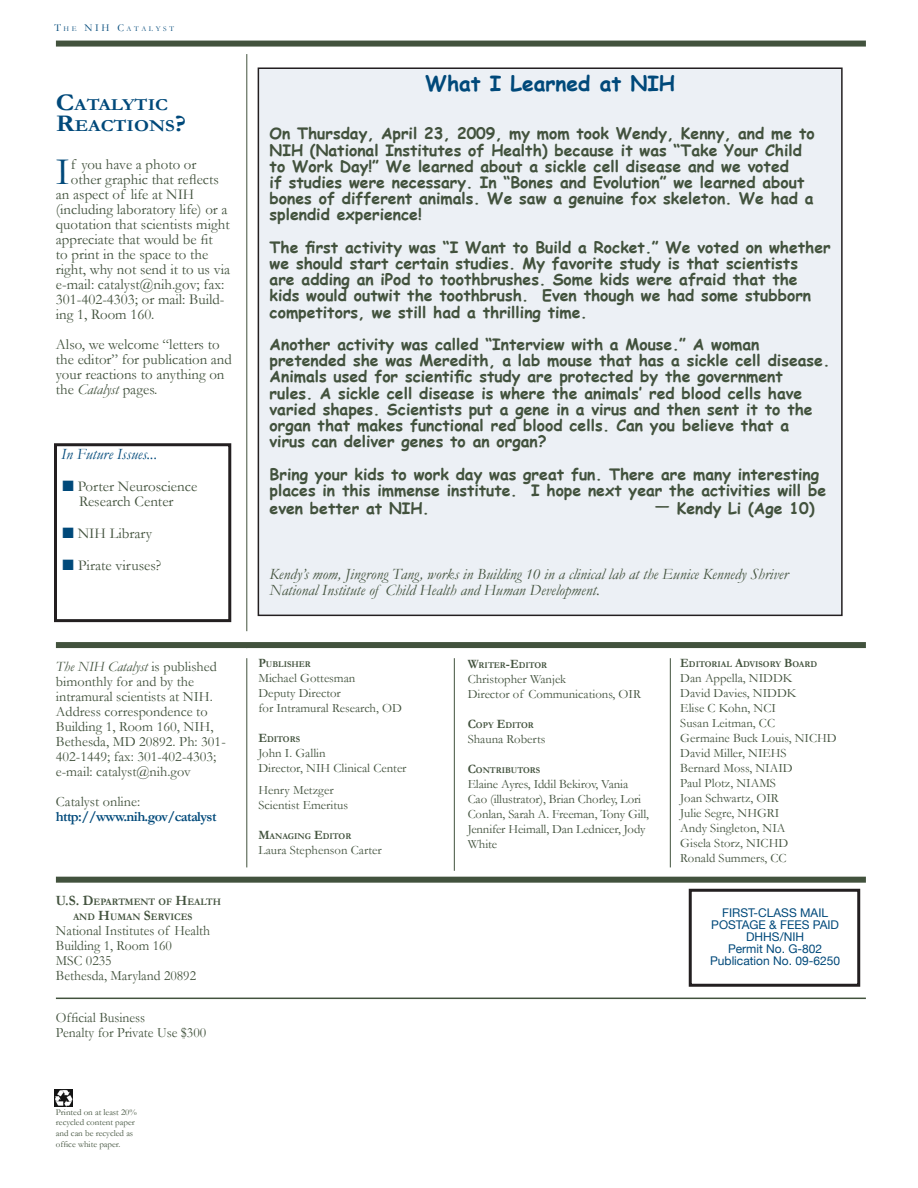
<style>
.page{position:relative;width:918px;height:1188px;background:#fff}
.page>*{position:absolute;margin:0;border:0;box-sizing:border-box;transform-origin:0 0}
.t1{font:39px "Garamond";color:#00497a}
.t2{font:700 21px "Comic Sans MS";color:#00497a}
.t3{font:700 16.8px/21px "Garamond";color:#00497a;scale:1.13 1}
.t4{font:700 15.75px/16.2px "Comic Sans MS";color:#42523d}
.t5{font:italic 15.75px/16.2px "Garamond";color:#42523d}
.t6{font:italic 15.75px "Garamond";color:#00497a}
.t7{font:15px/15px "Garamond";color:#42523d}
.t8{font:14.25px/15px "Garamond";color:#42523d}
.t9{font:14.25px "Garamond";color:#42523d;scale:.96 1}
.t10{font:700 14.25px "Garamond";letter-spacing:-.04em;color:#00497a}
.t11{font:12.75px/15px "Garamond";color:#42523d}
.t12{font:12px "Helvetica Neue";color:#00497a}
.heading_2{font:700 10.05px "Garamond";color:#42523d;scale:.96 1}
.t13{font:9px/10.8px "Garamond";color:#42523d}
.t14{font:700 8.85px "Garamond";color:#42523d;scale:.96 1}
.t15{font:7.35px "Garamond";letter-spacing:.355em;color:#00497a}
.s1{font-size:10.5px}
.s2{font-size:24px}
.s3{font-style:italic}
.s4{color:#00497a}
.s5{font-size:14.25px}
.s6{font-size:16.5px}
.s7{font-size:12.75px}
</style>
<div class="page">
<div style="left:258px;top:68px;width:584px;height:547px;background:#ecf0f5"></div>
<div style="left:258px;top:67px;width:585px;height:549px;border:2px solid #231f20"></div>
<div style="left:56px;top:642px;width:810px;height:6px;background:#42523d"></div>
<div style="left:56px;top:877px;width:810px;height:6px;background:#42523d"></div>
<div style="left:56px;top:41px;width:810px;height:6px;background:#42523d"></div>
<hr style="left:56px;top:998px;width:810px;height:1px;background:#42523d">
<hr style="left:454px;top:658px;width:1px;height:213px;background:#42523d">
<hr style="left:670px;top:658px;width:1px;height:209px;background:#42523d">
<hr style="left:247px;top:658px;width:1px;height:209px;background:#42523d">
<hr style="left:247px;top:54px;width:1px;height:577px;background:#42523d">
<div style="left:54px;top:443px;width:177px;height:179px;border:3px solid #231f20"></div>
<div style="left:689px;top:889px;width:171px;height:98px;border:3px solid #231f20"></div>
<img style="left:55px;top:1089px;width:18px;height:18px">
<p class="t15" style="left:54px;top:24px;width:121px"><span class="s1">T</span>HE <span class="s1">NI H C</span> ATALYST</p>
<h2 class="t3" style="left:56px;top:94px;width:117px"><span class="s2">C</span>ATALYTIC<br><span class="s2">R</span>EACTIONS<span class="s2">?</span></h2>
<p class="t1" style="left:56px;top:148px;width:15px">I</p>
<p class="t7" style="left:71px;top:156px;width:127px">f you have a photo or</p>
<p class="t7" style="left:71px;top:171px;width:149px">other graphic that reflects</p>
<p class="t7" style="left:56px;top:186px;width:140px">an aspect of life at NIH</p>
<p class="t7" style="left:56px;top:201px;width:173px">(including laboratory life) or a</p>
<p class="t7" style="left:56px;top:216px;width:175px">quotation that scientists might</p>
<p class="t7" style="left:56px;top:231px;width:158px">appreciate that would be fit</p>
<p class="t7" style="left:56px;top:246px;width:154px">to print in the space to the</p>
<p class="t7" style="left:56px;top:261px;width:176px">right, why not send it to us via</p>
<p class="t7" style="left:56px;top:276px;width:170px">e-mail: catalyst@nih.gov; fax:</p>
<p class="t7" style="left:56px;top:291px;width:170px">301-402-4303; or mail: Build-</p>
<p class="t7" style="left:56px;top:306px;width:100px">ing 1, Room 160.</p>
<p class="t7" style="left:56px;top:336px;width:178px">Also, we welcome “letters to the editor” for publication and your reactions to anything on the <span class="s3">Catalyst</span> pages.</p>
<p class="t6" style="left:61px;top:444px;width:98px">In Future Issues...</p>
<p class="t7" style="left:63px;top:478px;width:136px;line-height:15.8px;text-align:center"><span class="s4">■</span> Porter Neuroscience<br>Research Center</p>
<p class="t7" style="left:63px;top:526px;width:91px"><span class="s4">■</span> NIH Library</p>
<p class="t7" style="left:63px;top:558px;width:100px"><span class="s4">■</span> Pirate viruses?</p>
<p class="t8" style="left:56px;top:659px;width:171px"><span class="s3">The NIH Catalyst</span> is published bimonthly for and by the intramural scientists at NIH.<br>Address correspondence to<br>Building 1, Room 160, NIH,<br>Bethesda, MD 20892. Ph: 301-<br>402-1449; fax: 301-402-4303;</p>
<p class="t8" style="left:56px;top:764px;width:137px">e-mail: catalyst@nih.gov</p>
<p class="t8" style="left:56px;top:794px;width:86px">Catalyst online:</p>
<p class="t10" style="left:56px;top:808px;width:162px">http://www.nih.gov/catalyst</p>
<p class="heading_2" style="left:56px;top:896px;width:174px"><span class="s5">U.S. D</span>EPARTMENT OF <span class="s5">H</span>EALTH</p>
<p class="heading_2" style="left:73px;top:911px;width:126px">AND <span class="s5">H</span>UMAN <span class="s5">S</span>ERVICES</p>
<p class="t9" style="left:56px;top:922px;width:162px">National Institutes of Health</p>
<p class="t9" style="left:56px;top:937px;width:122px">Building 1, Room 160</p>
<p class="t9" style="left:56px;top:952px;width:60px">MSC 0235</p>
<p class="t9" style="left:56px;top:967px;width:148px">Bethesda, Maryland 20892</p>
<p class="t9" style="left:56px;top:1008px;width:95px">Official Business</p>
<p class="t9" style="left:56px;top:1023px;width:158px">Penalty for Private Use $300</p>
<h3 class="t2" style="left:425px;top:68px;width:251px">What I Learned at NIH</h3>
<p class="t4" style="left:270px;top:125px;width:547px">On Thursday, April 23, 2009, my mom took Wendy, Kenny, and me to NIH (National Institutes of Health) because it was “Take Your Child to Work Day!” We learned about a sickle cell disease and we voted<br>if studies were necessary. In “Bones and Evolution” we learned about bones of different animals. We saw a genuine fox skeleton. We had a splendid experience!</p>
<p class="t4" style="left:270px;top:238px;width:563px">The first activity was “I Want to Build a Rocket.” We voted on whether we should start certain studies. My favorite study is that scientists<br>are adding an iPod to toothbrushes. Some kids were afraid that the kids would outwit the toothbrush. Even though we had some stubborn competitors, we still had a thrilling time.</p>
<p class="t4" style="left:270px;top:336px;width:562px">Another activity was called “Interview with a Mouse.” A woman pretended she was Meredith, a lab mouse that has a sickle cell disease.<br>Animals used for scientific study are protected by the government rules. A sickle cell disease is where the animals’ red blood cells have varied shapes. Scientists put a gene in a virus and then sent it to the organ that makes functional red blood cells. Can you believe that a<br>virus can deliver genes to an organ?</p>
<p class="t4" style="left:270px;top:465px;width:558px">Bring your kids to work day was great fun. There are many interesting places in this immense institute. I hope next year the activities will be</p>
<p class="t4" style="left:270px;top:499px;width:161px">even better at NIH.</p>
<p class="t4" style="left:655px;top:499px;width:161px"><span class="s6">—</span> Kendy Li (Age 10)</p>
<p class="t5" style="left:270px;top:565px;width:520px">Kendy’s mom, Jingrong Tang, works in Building 10 in a clinical lab at the Eunice Kennedy Shriver<br>National Institute of Child Health and Human Development.</p>
<p class="t14" style="left:258px;top:658px;width:56px"><span class="s7">P</span>UBLISHER</p>
<p class="t11" style="left:258px;top:670px;width:99px">Michael Gottesman</p>
<p class="t11" style="left:258px;top:685px;width:84px">Deputy Director</p>
<p class="t11" style="left:258px;top:700px;width:145px">for Intramural Research, OD</p>
<p class="t14" style="left:258px;top:733px;width:45px"><span class="s7">E</span>DITORS</p>
<p class="t11" style="left:258px;top:745px;width:69px">John I. Gallin</p>
<p class="t11" style="left:258px;top:760px;width:150px">Director, NIH Clinical Center</p>
<p class="t11" style="left:258px;top:782px;width:77px">Henry Metzger</p>
<p class="t11" style="left:258px;top:797px;width:91px">Scientist Emeritus</p>
<p class="t14" style="left:258px;top:831px;width:98px"><span class="s7">M</span>ANAGING <span class="s7">E</span>DITOR</p>
<p class="t11" style="left:258px;top:842px;width:125px">Laura Stephenson Carter</p>
<p class="t14" style="left:468px;top:660px;width:84px"><span class="s7">W</span>RITER<span class="s7">-E</span>DITOR</p>
<p class="t11" style="left:468px;top:671px;width:100px">Christopher Wanjek</p>
<p class="t11" style="left:468px;top:686px;width:175px">Director of Communications, OIR</p>
<p class="t14" style="left:468px;top:720px;width:71px"><span class="s7">C</span>OPY <span class="s7">E</span>DITOR</p>
<p class="t11" style="left:468px;top:731px;width:79px">Shauna Roberts</p>
<p class="t14" style="left:468px;top:765px;width:77px"><span class="s7">C</span>ONTRIBUTORS</p>
<p class="t11" style="left:468px;top:776px;width:183px">Elaine Ayres, Iddil Bekirov, Vania<br>Cao (illustrator), Brian Chorley, Lori<br>Conlan, Sarah A. Freeman, Tony Gill,<br>Jennifer Heimall, Dan Lednicer, Jody<br>White</p>
<p class="t14" style="left:680px;top:658px;width:143px"><span class="s7">E</span>DITORIAL <span class="s7">A</span>DVISORY <span class="s7">B</span>OARD</p>
<p class="t11" style="left:680px;top:670px;width:114px">Dan Appella, NIDDK</p>
<p class="t11" style="left:680px;top:685px;width:118px">David Davies, NIDDK</p>
<p class="t11" style="left:680px;top:700px;width:97px">Elise C Kohn, NCI</p>
<p class="t11" style="left:680px;top:715px;width:96px">Susan Leitman, CC</p>
<p class="t11" style="left:680px;top:730px;width:158px">Germaine Buck Louis, NICHD</p>
<p class="t11" style="left:680px;top:745px;width:108px">David Miller, NIEHS</p>
<p class="t11" style="left:680px;top:760px;width:114px">Bernard Moss, NIAID</p>
<p class="t11" style="left:680px;top:775px;width:97px">Paul Plotz, NIAMS</p>
<p class="t11" style="left:680px;top:790px;width:100px">Joan Schwartz, OIR</p>
<p class="t11" style="left:680px;top:805px;width:101px">Julie Segre, NHGRI</p>
<p class="t11" style="left:680px;top:820px;width:107px">Andy Singleton, NIA</p>
<p class="t11" style="left:680px;top:835px;width:109px">Gisela Storz, NICHD</p>
<p class="t11" style="left:680px;top:850px;width:108px">Ronald Summers, CC</p>
<p class="t12" style="left:722px;top:905px;width:108px">FIRST-CLASS MAIL</p>
<p class="t12" style="left:711px;top:917px;width:129px">POSTAGE &amp; FEES PAID</p>
<p class="t12" style="left:746px;top:929px;width:59px">DHHS/NIH</p>
<p class="t12" style="left:728px;top:941px;width:96px">Permit No. G-802</p>
<p class="t12" style="left:710px;top:953px;width:132px">Publication No. 09-6250</p>
<p class="t13" style="left:56px;top:1106px;width:83px">Printed on at least 20% recycled content paper and can be recycled as office white paper.</p>
</div>
